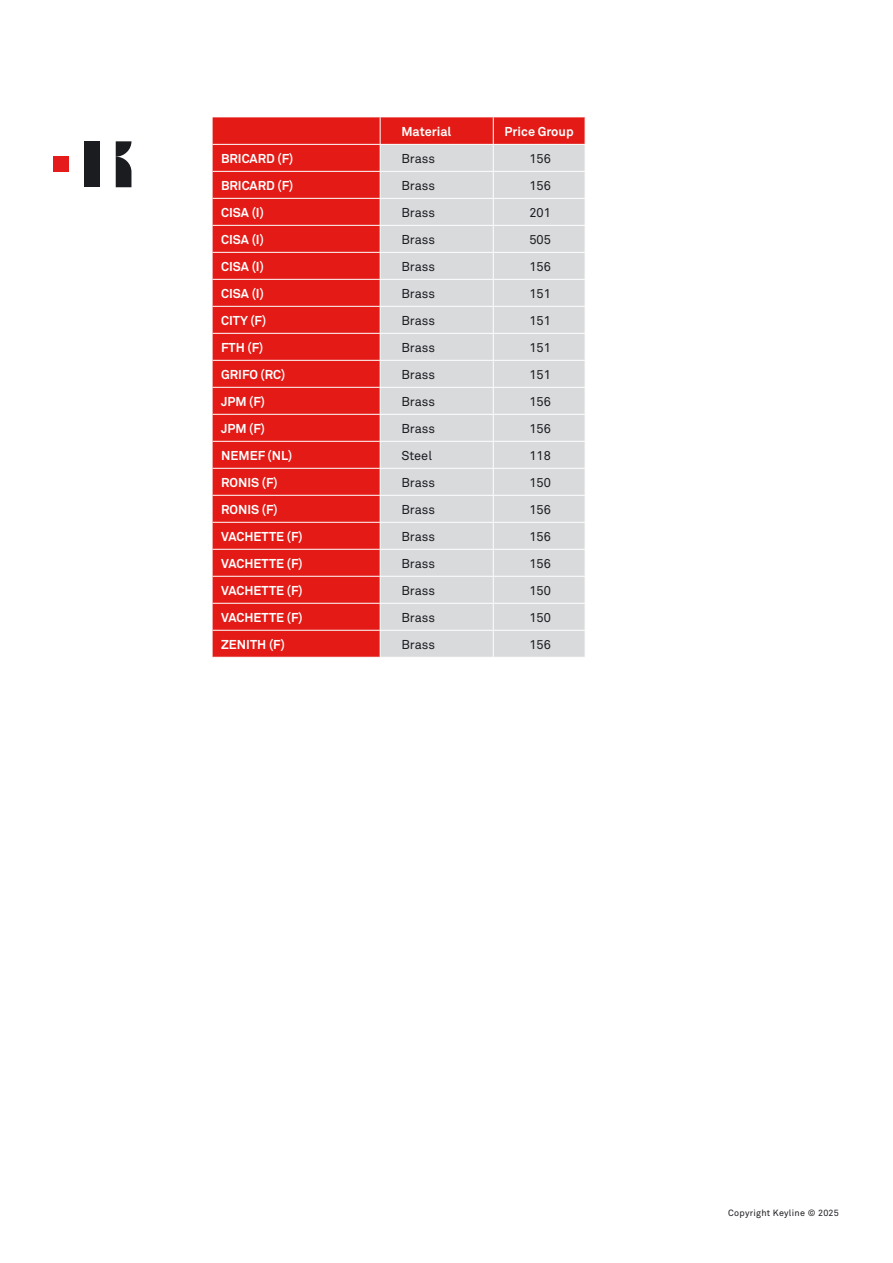
<style>
.page{position:relative;width:893px;height:1263px;background:#fff}
.page>*{position:absolute;margin:0;border:0;box-sizing:border-box;transform-origin:0 0}
.t1{font:700 12.75px "Akkurat Pro";color:#fff}
.t2{font:12.75px "Akkurat Pro";color:#1b1c20}
.t3{font:9px "Akkurat Pro";letter-spacing:.03em;color:#1b1c20}
</style>
<div class="page">
<svg style="left:116px;top:141px;width:15px;height:46px"></svg>
<div style="left:84px;top:141px;width:16px;height:46px;background:#1b1c20"></div>
<div style="left:53px;top:157px;width:15px;height:15px;background:#e41a1b"></div>
<div style="left:213px;top:117px;width:372px;height:540px;background:#e31a15"></div>
<div style="left:381px;top:145px;width:204px;height:512px;background:#d8dadc"></div>
<hr style="left:213px;top:144px;width:167px;height:1px;background:#fff">
<hr style="left:213px;top:171px;width:167px;height:1px;background:#fff">
<hr style="left:213px;top:198px;width:167px;height:1px;background:#fff">
<hr style="left:213px;top:225px;width:167px;height:1px;background:#fff">
<hr style="left:213px;top:252px;width:167px;height:1px;background:#fff">
<hr style="left:213px;top:279px;width:167px;height:1px;background:#fff">
<hr style="left:213px;top:306px;width:167px;height:1px;background:#fff">
<hr style="left:213px;top:333px;width:167px;height:1px;background:#fff">
<hr style="left:213px;top:360px;width:167px;height:1px;background:#fff">
<hr style="left:213px;top:387px;width:167px;height:1px;background:#fff">
<hr style="left:213px;top:414px;width:167px;height:1px;background:#fff">
<hr style="left:213px;top:441px;width:167px;height:1px;background:#fff">
<hr style="left:213px;top:468px;width:167px;height:1px;background:#fff">
<hr style="left:213px;top:495px;width:167px;height:1px;background:#fff">
<hr style="left:213px;top:522px;width:167px;height:1px;background:#fff">
<hr style="left:213px;top:549px;width:167px;height:1px;background:#fff">
<hr style="left:213px;top:576px;width:167px;height:1px;background:#fff">
<hr style="left:213px;top:603px;width:167px;height:1px;background:#fff">
<hr style="left:213px;top:630px;width:167px;height:1px;background:#fff">
<hr style="left:380px;top:144px;width:113px;height:1px;background:#fff">
<hr style="left:493px;top:144px;width:92px;height:1px;background:#fff">
<hr style="left:380px;top:171px;width:113px;height:1px;background:#fff">
<hr style="left:493px;top:171px;width:92px;height:1px;background:#fff">
<hr style="left:380px;top:198px;width:113px;height:1px;background:#fff">
<hr style="left:493px;top:198px;width:92px;height:1px;background:#fff">
<hr style="left:380px;top:225px;width:113px;height:1px;background:#fff">
<hr style="left:493px;top:225px;width:92px;height:1px;background:#fff">
<hr style="left:380px;top:252px;width:113px;height:1px;background:#fff">
<hr style="left:493px;top:252px;width:92px;height:1px;background:#fff">
<hr style="left:380px;top:279px;width:113px;height:1px;background:#fff">
<hr style="left:493px;top:279px;width:92px;height:1px;background:#fff">
<hr style="left:380px;top:306px;width:113px;height:1px;background:#fff">
<hr style="left:493px;top:306px;width:92px;height:1px;background:#fff">
<hr style="left:380px;top:333px;width:113px;height:1px;background:#fff">
<hr style="left:493px;top:333px;width:92px;height:1px;background:#fff">
<hr style="left:380px;top:360px;width:113px;height:1px;background:#fff">
<hr style="left:493px;top:360px;width:92px;height:1px;background:#fff">
<hr style="left:380px;top:387px;width:113px;height:1px;background:#fff">
<hr style="left:493px;top:387px;width:92px;height:1px;background:#fff">
<hr style="left:380px;top:414px;width:113px;height:1px;background:#fff">
<hr style="left:493px;top:414px;width:92px;height:1px;background:#fff">
<hr style="left:380px;top:441px;width:113px;height:1px;background:#fff">
<hr style="left:493px;top:441px;width:92px;height:1px;background:#fff">
<hr style="left:380px;top:468px;width:113px;height:1px;background:#fff">
<hr style="left:493px;top:468px;width:92px;height:1px;background:#fff">
<hr style="left:380px;top:495px;width:113px;height:1px;background:#fff">
<hr style="left:493px;top:495px;width:92px;height:1px;background:#fff">
<hr style="left:380px;top:522px;width:113px;height:1px;background:#fff">
<hr style="left:493px;top:522px;width:92px;height:1px;background:#fff">
<hr style="left:380px;top:549px;width:113px;height:1px;background:#fff">
<hr style="left:493px;top:549px;width:92px;height:1px;background:#fff">
<hr style="left:380px;top:576px;width:113px;height:1px;background:#fff">
<hr style="left:493px;top:576px;width:92px;height:1px;background:#fff">
<hr style="left:380px;top:603px;width:113px;height:1px;background:#fff">
<hr style="left:493px;top:603px;width:92px;height:1px;background:#fff">
<hr style="left:380px;top:630px;width:113px;height:1px;background:#fff">
<svg style="left:380px;top:117px;width:1px;height:540px"></svg>
<hr style="left:493px;top:630px;width:92px;height:1px;background:#fff">
<svg style="left:493px;top:117px;width:1px;height:540px"></svg>
<svg style="left:585px;top:117px;width:1px;height:27px"></svg>
<p class="t1" style="left:401px;top:123px;width:52px">Material</p>
<p class="t1" style="left:505px;top:123px;width:71px">Price Group</p>
<p class="t1" style="left:221px;top:150px;width:74px">BRICARD (F)</p>
<p class="t2" style="left:401px;top:151px;width:35px">Brass</p>
<p class="t2" style="left:529px;top:151px;width:23px">156</p>
<p class="t1" style="left:221px;top:177px;width:74px">BRICARD (F)</p>
<p class="t2" style="left:401px;top:178px;width:35px">Brass</p>
<p class="t2" style="left:529px;top:178px;width:23px">156</p>
<p class="t1" style="left:221px;top:204px;width:44px">CISA (I)</p>
<p class="t2" style="left:401px;top:205px;width:35px">Brass</p>
<p class="t2" style="left:529px;top:205px;width:23px">201</p>
<p class="t1" style="left:221px;top:231px;width:44px">CISA (I)</p>
<p class="t2" style="left:401px;top:232px;width:35px">Brass</p>
<p class="t2" style="left:529px;top:232px;width:23px">505</p>
<p class="t1" style="left:221px;top:258px;width:44px">CISA (I)</p>
<p class="t2" style="left:401px;top:259px;width:35px">Brass</p>
<p class="t2" style="left:529px;top:259px;width:23px">156</p>
<p class="t1" style="left:221px;top:285px;width:44px">CISA (I)</p>
<p class="t2" style="left:401px;top:286px;width:35px">Brass</p>
<p class="t2" style="left:529px;top:286px;width:23px">151</p>
<p class="t1" style="left:221px;top:312px;width:47px">CITY (F)</p>
<p class="t2" style="left:401px;top:313px;width:35px">Brass</p>
<p class="t2" style="left:529px;top:313px;width:23px">151</p>
<p class="t1" style="left:221px;top:339px;width:44px">FTH (F)</p>
<p class="t2" style="left:401px;top:340px;width:35px">Brass</p>
<p class="t2" style="left:529px;top:340px;width:23px">151</p>
<p class="t1" style="left:221px;top:366px;width:66px">GRIFO (RC)</p>
<p class="t2" style="left:401px;top:367px;width:35px">Brass</p>
<p class="t2" style="left:529px;top:367px;width:23px">151</p>
<p class="t1" style="left:221px;top:393px;width:45px">JPM (F)</p>
<p class="t2" style="left:401px;top:394px;width:35px">Brass</p>
<p class="t2" style="left:529px;top:394px;width:23px">156</p>
<p class="t1" style="left:221px;top:420px;width:45px">JPM (F)</p>
<p class="t2" style="left:401px;top:421px;width:35px">Brass</p>
<p class="t2" style="left:529px;top:421px;width:23px">156</p>
<p class="t1" style="left:221px;top:447px;width:73px">NEMEF (NL)</p>
<p class="t2" style="left:401px;top:448px;width:32px">Steel</p>
<p class="t2" style="left:529px;top:448px;width:23px">118</p>
<p class="t1" style="left:221px;top:474px;width:58px">RONIS (F)</p>
<p class="t2" style="left:401px;top:475px;width:35px">Brass</p>
<p class="t2" style="left:529px;top:475px;width:23px">150</p>
<p class="t1" style="left:221px;top:501px;width:58px">RONIS (F)</p>
<p class="t2" style="left:401px;top:502px;width:35px">Brass</p>
<p class="t2" style="left:529px;top:502px;width:23px">156</p>
<p class="t1" style="left:221px;top:528px;width:83px">VACHETTE (F)</p>
<p class="t2" style="left:401px;top:529px;width:35px">Brass</p>
<p class="t2" style="left:529px;top:529px;width:23px">156</p>
<p class="t1" style="left:221px;top:555px;width:83px">VACHETTE (F)</p>
<p class="t2" style="left:401px;top:556px;width:35px">Brass</p>
<p class="t2" style="left:529px;top:556px;width:23px">156</p>
<p class="t1" style="left:221px;top:582px;width:83px">VACHETTE (F)</p>
<p class="t2" style="left:401px;top:583px;width:35px">Brass</p>
<p class="t2" style="left:529px;top:583px;width:23px">150</p>
<p class="t1" style="left:221px;top:609px;width:83px">VACHETTE (F)</p>
<p class="t2" style="left:401px;top:610px;width:35px">Brass</p>
<p class="t2" style="left:529px;top:610px;width:23px">150</p>
<p class="t1" style="left:221px;top:636px;width:65px">ZENITH (F)</p>
<p class="t2" style="left:401px;top:637px;width:35px">Brass</p>
<p class="t2" style="left:529px;top:637px;width:23px">156</p>
<p class="t3" style="left:728px;top:1208px;width:112px">Copyright Keyline © 2025</p>
</div>
